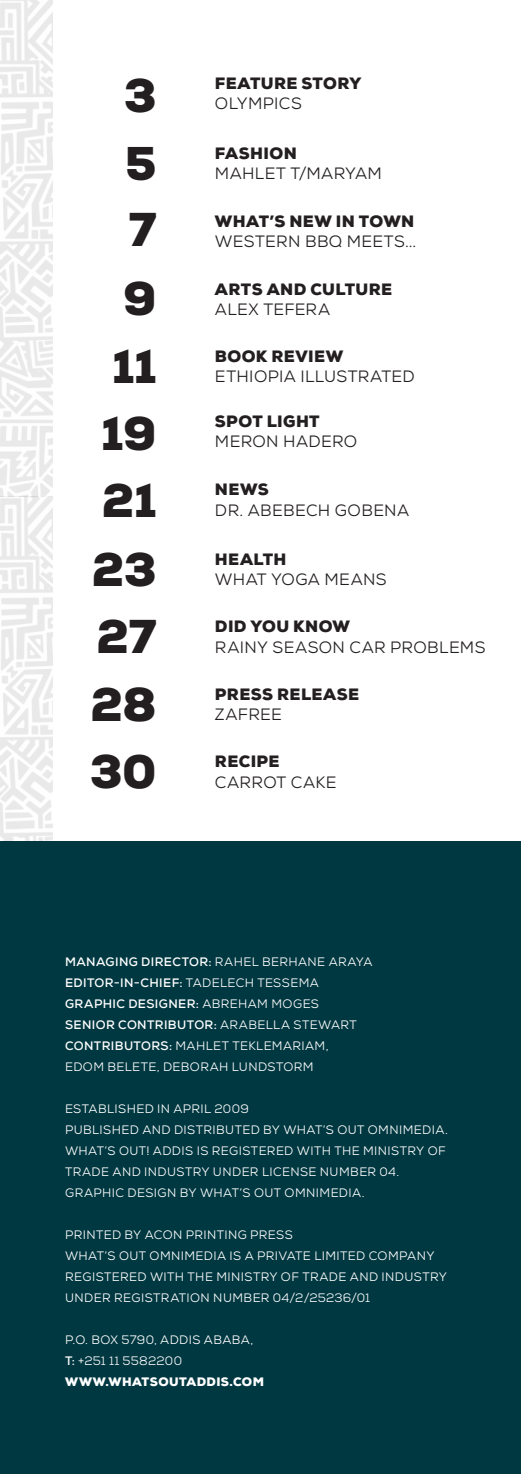
<style>
.page{position:relative;width:521px;height:1474px;background:#fff}
.page>*{position:absolute;margin:0;border:0;box-sizing:border-box;transform-origin:0 0}
.t1{font:900 47.25px "Nexa";letter-spacing:-.01em;color:#231f20}
.t2{font:16.45px/20.3px "Nexa";letter-spacing:.02em;color:#231f20}
.t3{font:900 16.45px "Nexa";letter-spacing:.025em;color:#231f20}
.t4{font:12.25px/21px "Nexa";letter-spacing:.03em;color:#fff}
.t5{font:700 12.25px/21px "Nexa";letter-spacing:.035em;color:#fff}
.t6{font:900 12.25px "Nexa";letter-spacing:.035em;color:#fff}
.s1{font-weight:900}
.s2{font-weight:400}
.s3{font-weight:700}
</style>
<div class="page">
<div style="left:0;top:841px;width:521px;height:632px;background:#003841"></div>
<img style="left:0;top:0;width:52px;height:841px">
<p class="t1" style="left:124px;top:65px;width:34px">3</p>
<p class="t1" style="left:125px;top:133px;width:33px">5</p>
<p class="t1" style="left:129px;top:199px;width:30px">7</p>
<p class="t1" style="left:123px;top:268px;width:35px">9</p>
<p class="t1" style="left:112px;top:336px;width:46px">11</p>
<p class="t1" style="left:101px;top:403px;width:57px">19</p>
<p class="t1" style="left:102px;top:470px;width:56px">21</p>
<p class="t1" style="left:92px;top:539px;width:66px">23</p>
<p class="t1" style="left:97px;top:606px;width:62px">27</p>
<p class="t1" style="left:90px;top:674px;width:68px">28</p>
<p class="t1" style="left:90px;top:741px;width:68px">30</p>
<p class="t3" style="left:215px;top:72px;width:148px">FEATURE STORY</p>
<p class="t2" style="left:215px;top:93px;width:88px">OLYMPICS</p>
<p class="t3" style="left:215px;top:142px;width:83px">FASHION</p>
<p class="t2" style="left:215px;top:163px;width:168px">MAHLET T/MARYAM</p>
<p class="t2" style="left:215px;top:211px;width:203px"><span class="s1">WHAT’S NEW IN TOWN<br></span>WESTERN BBQ MEETS...</p>
<p class="t3" style="left:215px;top:278px;width:179px">ARTS AND CULTURE</p>
<p class="t2" style="left:215px;top:299px;width:117px">ALEX TEFERA</p>
<p class="t3" style="left:215px;top:345px;width:130px">BOOK REVIEW</p>
<p class="t2" style="left:215px;top:366px;width:201px">ETHIOPIA ILLUSTRATED</p>
<p class="t3" style="left:215px;top:411px;width:106px">SPOT LIGHT</p>
<p class="t2" style="left:215px;top:431px;width:144px">MERON HADERO</p>
<p class="t3" style="left:215px;top:479px;width:55px">NEWS</p>
<p class="t2" style="left:215px;top:500px;width:196px">DR. ABEBECH GOBENA</p>
<p class="t3" style="left:215px;top:548px;width:73px">HEALTH</p>
<p class="t2" style="left:215px;top:569px;width:173px">WHAT YOGA MEANS</p>
<p class="t3" style="left:215px;top:616px;width:136px">DID YOU KNOW</p>
<p class="t2" style="left:215px;top:636px;width:272px">RAINY SEASON CAR PROBLEMS</p>
<p class="t3" style="left:215px;top:683px;width:146px">PRESS RELEASE</p>
<p class="t2" style="left:215px;top:704px;width:68px">ZAFREE</p>
<p class="t3" style="left:215px;top:751px;width:66px">RECIPE</p>
<p class="t2" style="left:215px;top:771px;width:123px">CARROT CAKE</p>
<p class="t5" style="left:65px;top:950px;width:309px">MANAGING DIRECTOR: <span class="s2">RAHEL BERHANE ARAYA<br></span>EDITOR-IN-CHIEF: <span class="s2">TADELECH TESSEMA</span></p>
<p class="t5" style="left:65px;top:992px;width:255px">GRAPHIC DESIGNER: <span class="s2">ABREHAM MOGES</span></p>
<p class="t5" style="left:65px;top:1013px;width:293px">SENIOR CONTRIBUTOR: <span class="s2">ARABELLA STEWART</span></p>
<p class="t4" style="left:65px;top:1035px;width:265px"><span class="s3">CONTRIBUTORS:</span> MAHLET TEKLEMARIAM,</p>
<p class="t4" style="left:65px;top:1056px;width:250px">EDOM BELETE, DEBORAH LUNDSTORM</p>
<p class="t4" style="left:65px;top:1098px;width:185px">ESTABLISHED IN APRIL 2009</p>
<p class="t4" style="left:65px;top:1119px;width:384px">PUBLISHED AND DISTRIBUTED BY WHAT’S OUT OMNIMEDIA.<br>WHAT’S OUT! ADDIS IS REGISTERED WITH THE MINISTRY OF TRADE AND INDUSTRY UNDER LICENSE NUMBER 04.<br>GRAPHIC DESIGN BY WHAT’S OUT OMNIMEDIA.</p>
<p class="t4" style="left:65px;top:1224px;width:229px">PRINTED BY ACON PRINTING PRESS</p>
<p class="t4" style="left:65px;top:1245px;width:383px">WHAT’S OUT OMNIMEDIA IS A PRIVATE LIMITED COMPANY<br>REGISTERED WITH THE MINISTRY OF TRADE AND INDUSTRY<br>UNDER REGISTRATION NUMBER 04/2/25236/01</p>
<p class="t4" style="left:65px;top:1329px;width:190px">P.O. BOX 5790, ADDIS ABABA,<br><span class="s3">T:</span> +251 11 5582200</p>
<p class="t6" style="left:65px;top:1373px;width:200px">WWW.WHATSOUTADDIS.COM</p>
</div>
